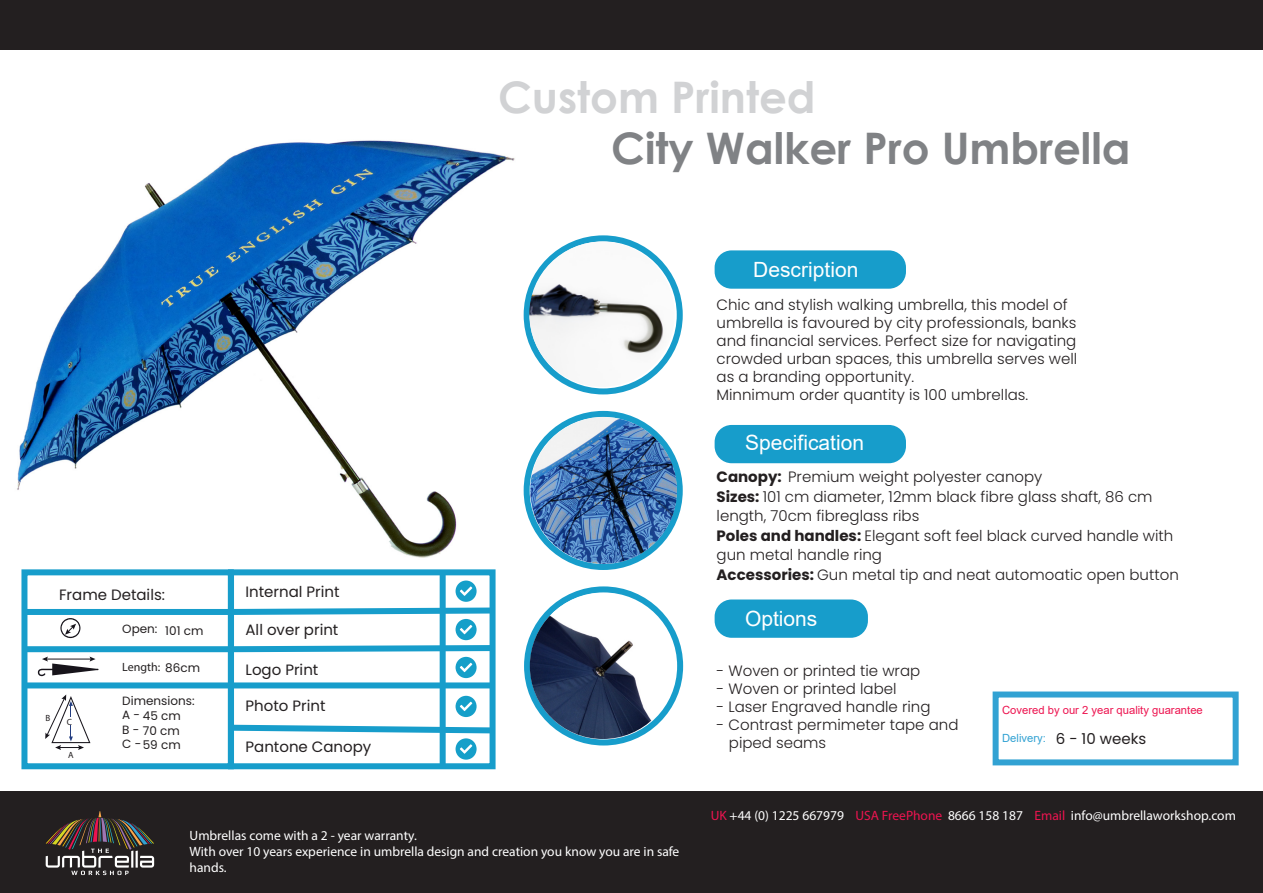
<style>
.page{position:relative;width:1263px;height:893px;background:#fff}
.page>*{position:absolute;margin:0;border:0;box-sizing:border-box;transform-origin:0 0}
.t1{font:700 43.5px "Century Gothic";color:#808285}
.t2{font:700 43.5px "Century Gothic";color:#d1d2d4}
.t3{font:21px "Arial";color:#fff}
.t4{font:300 15px/18px "Poppins";color:#231f20}
.t5{font:15px "Poppins";color:#231f20}
.t6{font:13.5px/16.2px "Myriad Pro";color:#fff}
.t7{font:12px/14.7px "Poppins";color:#231f20}
.t8{font:12px "Myriad Pro";color:#231f20}
.t9{font:11.25px "Arial";color:#ed1450}
.t10{font:11.25px "Arial";color:#32a2d3}
.t11{font:9px "Myriad Pro";color:#231f20}
.s1{font-family:"Poppins"}
.s2{font-weight:700}
.s3{color:#ed1450}
</style>
<div class="page">
<div style="left:0;top:0;width:1263px;height:49px;background:#231f20"></div>
<div style="left:0;top:792px;width:1263px;height:101px;background:#231f20"></div>
<div style="left:524px;top:235px;width:159px;height:159px;border:6px solid #179dcb;border-radius:50%"></div>
<div style="left:715px;top:599px;width:153px;height:39px;background:#179dcb;border-radius:17px"></div>
<div style="left:715px;top:425px;width:191px;height:38px;background:#179dcb;border-radius:17px"></div>
<div style="left:715px;top:250px;width:191px;height:39px;background:#179dcb;border-radius:17px"></div>
<svg style="left:46px;top:811px;width:108px;height:64px"></svg>
<div style="left:993px;top:691px;width:246px;height:74px;border:6px solid #32a2d3"></div>
<div style="left:524px;top:586px;width:159px;height:159px;border:6px solid #179dcb;border-radius:50%"></div>
<div style="left:524px;top:411px;width:159px;height:159px;border:6px solid #179dcb;border-radius:50%"></div>
<img style="left:530px;top:417px;width:147px;height:147px;border-radius:73px">
<img style="left:529px;top:242px;width:146px;height:145px;border-radius:73px">
<img style="left:530px;top:593px;width:146px;height:146px;border-radius:73px">
<img style="left:17px;top:140px;width:498px;height:418px">
<div style="left:21px;top:569px;width:213px;height:200px;border:6px solid #179dcb"></div>
<div style="left:23px;top:609px;width:208px;height:6px;background:#179dcb"></div>
<div style="left:23px;top:646px;width:208px;height:6px;background:#179dcb"></div>
<div style="left:23px;top:682px;width:208px;height:6px;background:#179dcb"></div>
<svg style="left:60px;top:618px;width:20px;height:20px"></svg>
<svg style="left:38px;top:657px;width:61px;height:19px"></svg>
<svg style="left:45px;top:694px;width:45px;height:56px"></svg>
<div style="left:228px;top:569px;width:267px;height:200px;border:6px solid #179dcb"></div>
<div style="left:440px;top:572px;width:6px;height:193px;background:#179dcb"></div>
<svg style="left:227px;top:604px;width:269px;height:14px"></svg>
<svg style="left:225px;top:642px;width:271px;height:13px"></svg>
<div style="left:231px;top:682px;width:262px;height:6px;background:#179dcb"></div>
<svg style="left:227px;top:722px;width:269px;height:14px"></svg>
<div style="left:456px;top:581px;width:21px;height:21px;background:#159fc9;border-radius:50%"></div>
<svg style="left:460px;top:586px;width:12px;height:10px"></svg>
<div style="left:456px;top:619px;width:21px;height:21px;background:#159fc9;border-radius:50%"></div>
<svg style="left:460px;top:625px;width:12px;height:9px"></svg>
<div style="left:456px;top:657px;width:21px;height:21px;background:#159fc9;border-radius:50%"></div>
<svg style="left:460px;top:663px;width:12px;height:9px"></svg>
<div style="left:456px;top:696px;width:21px;height:21px;background:#159fc9;border-radius:50%"></div>
<svg style="left:460px;top:702px;width:12px;height:9px"></svg>
<div style="left:456px;top:738px;width:21px;height:22px;background:#159fc9;border-radius:50%"></div>
<svg style="left:460px;top:744px;width:12px;height:10px"></svg>
<h1 class="t2" style="left:498px;top:64px;width:319px">Custom Printed</h1>
<h1 class="t1" style="left:611px;top:115px;width:521px">City Walker Pro Umbrella</h1>
<p class="t5" style="left:59px;top:586px;width:108px">Frame Details:</p>
<p class="t7" style="left:122px;top:621px;width:37px">Open:</p>
<p class="t7" style="left:165px;top:623px;width:40px">101 cm</p>
<p class="t11" style="left:45px;top:713px;width:6px">B</p>
<p class="t11" style="left:67px;top:716px;width:7px">C</p>
<p class="t11" style="left:68px;top:749px;width:7px">A</p>
<p class="t8" style="left:122px;top:659px;width:79px">Length: <span class="s1">86cm</span></p>
<p class="t7" style="left:122px;top:693px;width:74px">Dimensions:<br>A - 45 cm<br>B - 70 cm<br>C -59 cm</p>
<p class="t5" style="left:245px;top:583px;width:96px">Internal Print</p>
<p class="t5" style="left:245px;top:621px;width:94px">All over print</p>
<p class="t5" style="left:245px;top:661px;width:74px">Logo Print</p>
<p class="t5" style="left:245px;top:697px;width:81px">Photo Print</p>
<p class="t5" style="left:245px;top:738px;width:127px">Pantone Canopy</p>
<p class="t6" style="left:190px;top:827px;width:491px">Umbrellas come with a 2 - year warranty.<br>With over 10 years experience in umbrella design and creation you know you are in safe hands.</p>
<h2 class="t3" style="left:753px;top:255px;width:107px">Description</h2>
<p class="t4" style="left:717px;top:295px;width:362px">Chic and stylish walking umbrella, this model of umbrella is favoured by city professionals, banks and financial services. Perfect size for navigating crowded urban spaces, this umbrella serves well as a branding opportunity.<br>Minnimum order quantity is 100 umbrellas.</p>
<h2 class="t3" style="left:745px;top:428px;width:121px">Specification</h2>
<p class="t4" style="left:717px;top:467px;width:464px;line-height:19.5px"><span class="s2">Canopy:</span> Premium weight polyester canopy<br><span class="s2">Sizes:</span> 101 cm diameter, 12mm black fibre glass shaft, 86 cm length, 70cm fibreglass ribs<br><span class="s2">Poles and handles:</span> Elegant soft feel black curved handle with gun metal handle ring<br><span class="s2">Accessories:</span> Gun metal tip and neat automoatic open button</p>
<h2 class="t3" style="left:745px;top:604px;width:74px">Options</h2>
<p class="t4" style="left:717px;top:662px;width:205px">- Woven or printed tie wrap</p>
<p class="t4" style="left:717px;top:680px;width:182px">- Woven or printed label</p>
<p class="t4" style="left:717px;top:698px;width:215px">- Laser Engraved handle ring</p>
<p class="t4" style="left:729px;top:716px;width:231px;text-indent:-12px">- Contrast permimeter tape and piped seams</p>
<p class="t9" style="left:1002px;top:702px;width:202px">Covered by our 2 year quality guarantee</p>
<p class="t10" style="left:1002px;top:730px;width:45px">Delivery:</p>
<p class="t5" style="left:1056px;top:729px;width:92px">6 - 10 weeks</p>
<p class="t6" style="left:711px;top:807px;width:527px"><span class="s3">UK</span> +44 (0) 1225 667979 <span class="s3">USA FreePhone</span> 8666 158 187 <span class="s3">Email</span> info@umbrellaworkshop.com</p>
</div>
